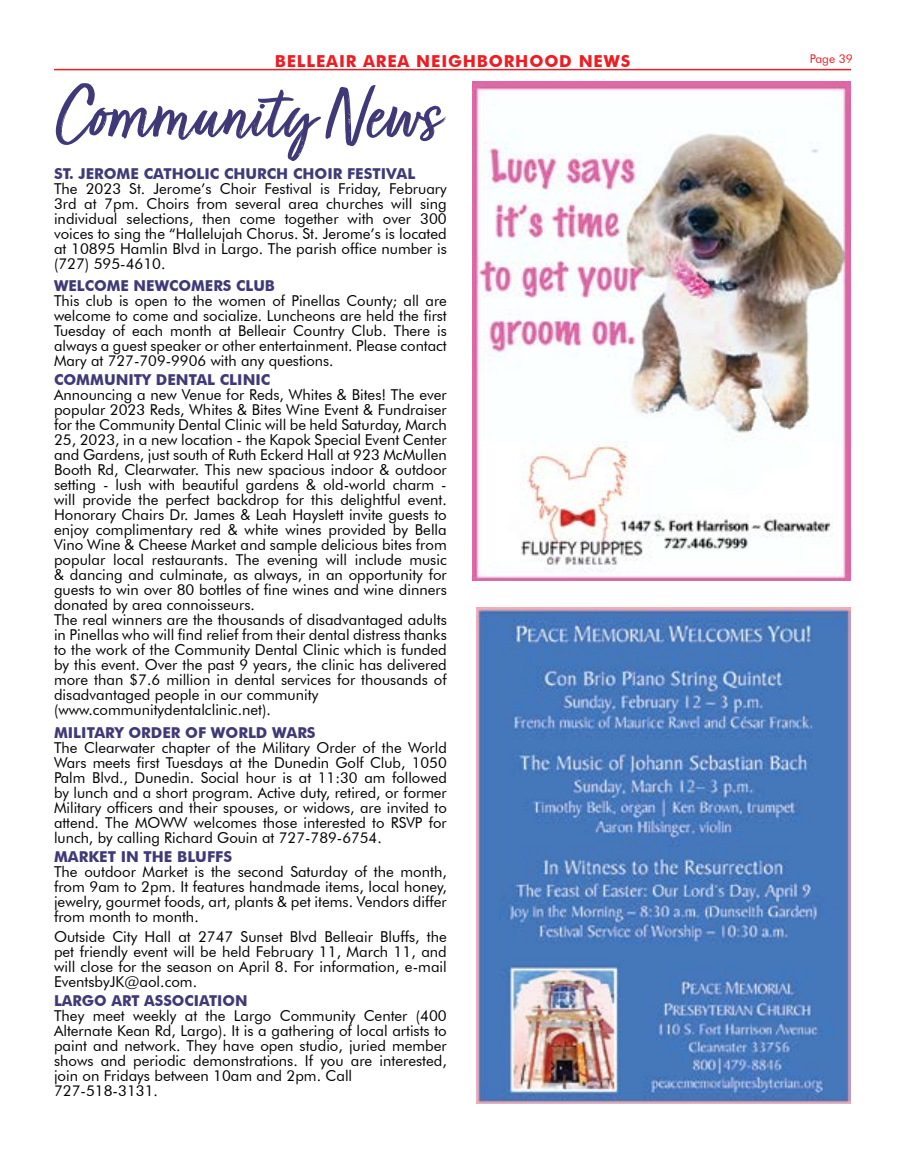
<style>
.page{position:relative;width:905px;height:1161px;background:#fff}
.page>*{position:absolute;margin:0;border:0;box-sizing:border-box;transform-origin:0 0}
.t1{font:82.5px "Turbinado Pro";color:#403977}
.t2{font:700 16.5px "Futura BT";letter-spacing:.05em;color:#ed1d24}
.t3{font:15px/15px "Futura BT";color:#000;text-align:justify}
.t4{font:700 15px "Futura BT";color:#403977}
.t5{font:700 15px "Futura BT";color:#3f3a78}
.t6{font:12px "Futura BT";color:#ed1d24}
</style>
<div class="page">
<hr style="left:54px;top:69px;width:796px;height:1px;background:#ed1d24">
<img style="left:477px;top:608px;width:373px;height:496px">
<img style="left:472px;top:81px;width:378px;height:499px">
<p class="t2" style="left:275px;top:51px;width:357px">BELLEAIR AREA NEIGHBORHOOD NEWS</p>
<p class="t6" style="left:809px;top:52px;width:44px">Page 39</p>
<h1 class="t1" style="left:56px;top:71px;width:383px">Community News</h1>
<p class="t5" style="left:54px;top:165px;width:363px">ST. JEROME CATHOLIC CHURCH CHOIR FESTIVAL</p>
<p class="t3" style="left:54px;top:181px;width:394px">The 2023 St. Jerome’s Choir Festival is Friday, February 3rd at 7pm. Choirs from several area churches will sing individual selections, then come together with over 300 voices to sing the “Hallelujah Chorus. St. Jerome’s is located at 10895 Hamlin Blvd in Largo. The parish office number is (727) 595-4610.</p>
<p class="t4" style="left:54px;top:277px;width:222px">WELCOME NEWCOMERS CLUB</p>
<p class="t3" style="left:54px;top:293px;width:394px">This club is open to the women of Pinellas County; all are welcome to come and socialize. Luncheons are held the first Tuesday of each month at Belleair Country Club. There is always a guest speaker or other entertainment. Please contact Mary at 727-709-9906 with any questions.</p>
<p class="t4" style="left:54px;top:371px;width:218px">COMMUNITY DENTAL CLINIC</p>
<p class="t3" style="left:54px;top:387px;width:394px;text-align:left">Announcing a new Venue for Reds, Whites &amp; Bites! The ever popular 2023 Reds, Whites &amp; Bites Wine Event &amp; Fundraiser for the Community Dental Clinic will be held Saturday, March 25, 2023, in a new location - the Kapok Special Event Center and Gardens, just south of Ruth Eckerd Hall at 923 McMullen Booth Rd, Clearwater. This new spacious indoor &amp; outdoor setting - lush with beautiful gardens &amp; old-world charm - will provide the perfect backdrop for this delightful event.<br>Honorary Chairs Dr. James &amp; Leah Hayslett invite guests to enjoy complimentary red &amp; white wines provided by Bella Vino Wine &amp; Cheese Market and sample delicious bites from popular local restaurants. The evening will include music &amp; dancing and culminate, as always, in an opportunity for guests to win over 80 bottles of fine wines and wine dinners donated by area connoisseurs.<br>The real winners are the thousands of disadvantaged adults in Pinellas who will find relief from their dental distress thanks to the work of the Community Dental Clinic which is funded by this event. Over the past 9 years, the clinic has delivered more than $7.6 million in dental services for thousands of disadvantaged people in our community (www.communitydentalclinic.net).</p>
<p class="t4" style="left:54px;top:723px;width:263px">MILITARY ORDER OF WORLD WARS</p>
<p class="t3" style="left:54px;top:740px;width:394px">The Clearwater chapter of the Military Order of the World Wars meets first Tuesdays at the Dunedin Golf Club, 1050<br>Palm Blvd., Dunedin. Social hour is at 11:30 am followed by lunch and a short program. Active duty, retired, or former Military officers and their spouses, or widows, are invited to attend. The MOWW welcomes those interested to RSVP for lunch, by calling Richard Gouin at 727-789-6754.</p>
<p class="t4" style="left:54px;top:848px;width:179px">MARKET IN THE BLUFFS</p>
<p class="t3" style="left:54px;top:864px;width:394px">The outdoor Market is the second Saturday of the month, from 9am to 2pm. It features handmade items, local honey, jewelry, gourmet foods, art, plants &amp; pet items. Vendors differ from month to month.</p>
<p class="t3" style="left:54px;top:929px;width:394px">Outside City Hall at 2747 Sunset Blvd Belleair Bluffs, the pet friendly event will be held February 11, March 11, and will close for the season on April 8. For information, e-mail EventsbyJK@aol.com.</p>
<p class="t4" style="left:54px;top:991px;width:195px">LARGO ART ASSOCIATION</p>
<p class="t3" style="left:54px;top:1008px;width:394px;text-align:left">They meet weekly at the Largo Community Center (400<br>Alternate Kean Rd, Largo). It is a gathering of local artists to paint and network. They have open studio, juried member shows and periodic demonstrations. If you are interested, join on Fridays between 10am and 2pm. Call 727-518-3131.</p>
</div>
